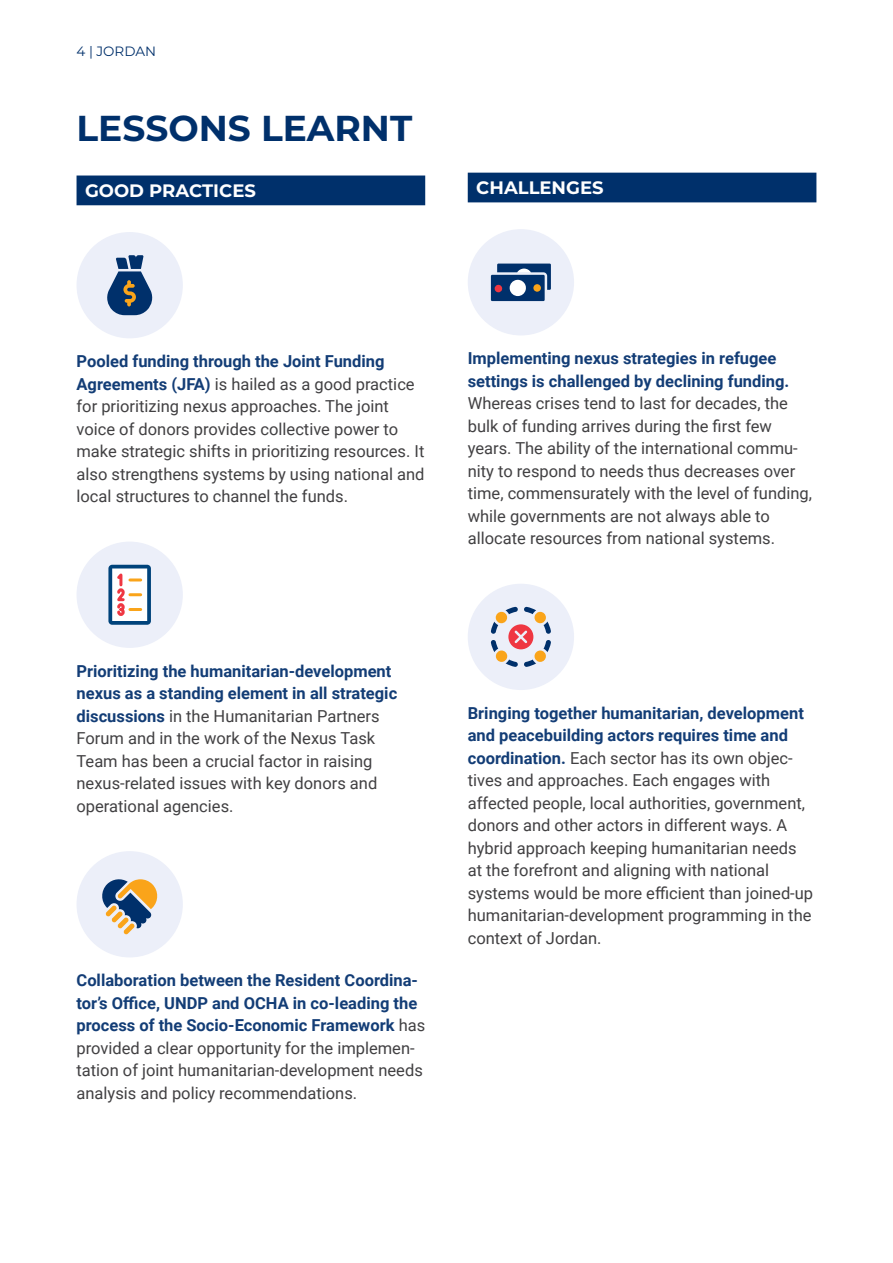
<style>
.page{position:relative;width:893px;height:1263px;background:#fff}
.page>*{position:absolute;margin:0;border:0;box-sizing:border-box;transform-origin:0 0}
.t1{font:700 36px "Montserrat";color:#00306b}
.t2{font:700 18px "Montserrat";color:#fff}
.t3{font:16.5px/22.5px "Roboto";color:#414042}
.t4{font:700 16.5px/22.5px "Roboto";color:#133d76}
.t5{font:13.5px "Montserrat";color:#00306b}
.s1{font-weight:700;color:#133d76}
</style>
<div class="page">
<div style="left:77px;top:176px;width:348px;height:29px;background:#00306b"></div>
<div style="left:77px;top:232px;width:106px;height:106px;background:#eceff9;border-radius:50%"></div>
<svg style="left:107px;top:255px;width:46px;height:60px"></svg>
<div style="left:77px;top:542px;width:106px;height:106px;background:#eceff9;border-radius:50%"></div>
<svg style="left:108px;top:565px;width:43px;height:60px;background:#b8bac3"></svg>
<div style="left:77px;top:851px;width:106px;height:106px;background:#eceff9;border-radius:50%"></div>
<svg style="left:102px;top:879px;width:56px;height:55px"></svg>
<div style="left:468px;top:173px;width:348px;height:29px;background:#00306b"></div>
<div style="left:468px;top:229px;width:106px;height:106px;background:#eceff9;border-radius:50%"></div>
<svg style="left:491px;top:264px;width:60px;height:37px;background:#45628b"></svg>
<div style="left:468px;top:584px;width:106px;height:106px;background:#eceff9;border-radius:50%"></div>
<svg style="left:491px;top:607px;width:60px;height:60px"></svg>
<p class="t5" style="left:77px;top:42px;width:81px">4 | JORDAN</p>
<h1 class="t1" style="left:77px;top:102px;width:337px">LESSONS LEARNT</h1>
<p class="t2" style="left:85px;top:177px;width:172px">GOOD PRACTICES</p>
<p class="t2" style="left:476px;top:175px;width:129px">CHALLENGES</p>
<p class="t3" style="left:77px;top:349px;width:349px"><span class="s1">Pooled funding through the Joint Funding Agreements (JFA)</span> is hailed as a good practice for prioritizing nexus approaches. The joint voice of donors provides collective power to make strategic shifts in prioritizing resources. It also strengthens systems by using national and local structures to channel the funds.</p>
<p class="t4" style="left:468px;top:346px;width:323px">Implementing nexus strategies in refugee settings is challenged by declining funding.</p>
<p class="t3" style="left:468px;top:391px;width:346px">Whereas crises tend to last for decades, the bulk of funding arrives during the first few years. The ability of the international commu&shy;nity to respond to needs thus decreases over time, commensurately with the level of funding, while governments are not always able to allocate resources from national systems.</p>
<p class="t3" style="left:77px;top:659px;width:322px"><span class="s1">Prioritizing the humanitarian-development nexus as a standing element in all strategic discussions</span> in the Humanitarian Partners Forum and in the work of the Nexus Task Team has been a crucial factor in raising nexus-related issues with key donors and operational agencies.</p>
<p class="t3" style="left:77px;top:968px;width:350px"><span class="s1">Collaboration between the Resident Coordina&shy;tor’s Office, UNDP and OCHA in co-leading the process of the Socio-Economic Framework</span> has provided a clear opportunity for the implemen&shy;tation of joint humanitarian-development needs analysis and policy recommendations.</p>
<p class="t3" style="left:468px;top:701px;width:347px"><span class="s1">Bringing together humanitarian, development and peacebuilding actors requires time and coordination.</span> Each sector has its own objec&shy;tives and approaches. Each engages with affected people, local authorities, government, donors and other actors in different ways. A hybrid approach keeping humanitarian needs at the forefront and aligning with national systems would be more efficient than joined-up humanitarian-development programming in the context of Jordan.</p>
</div>
